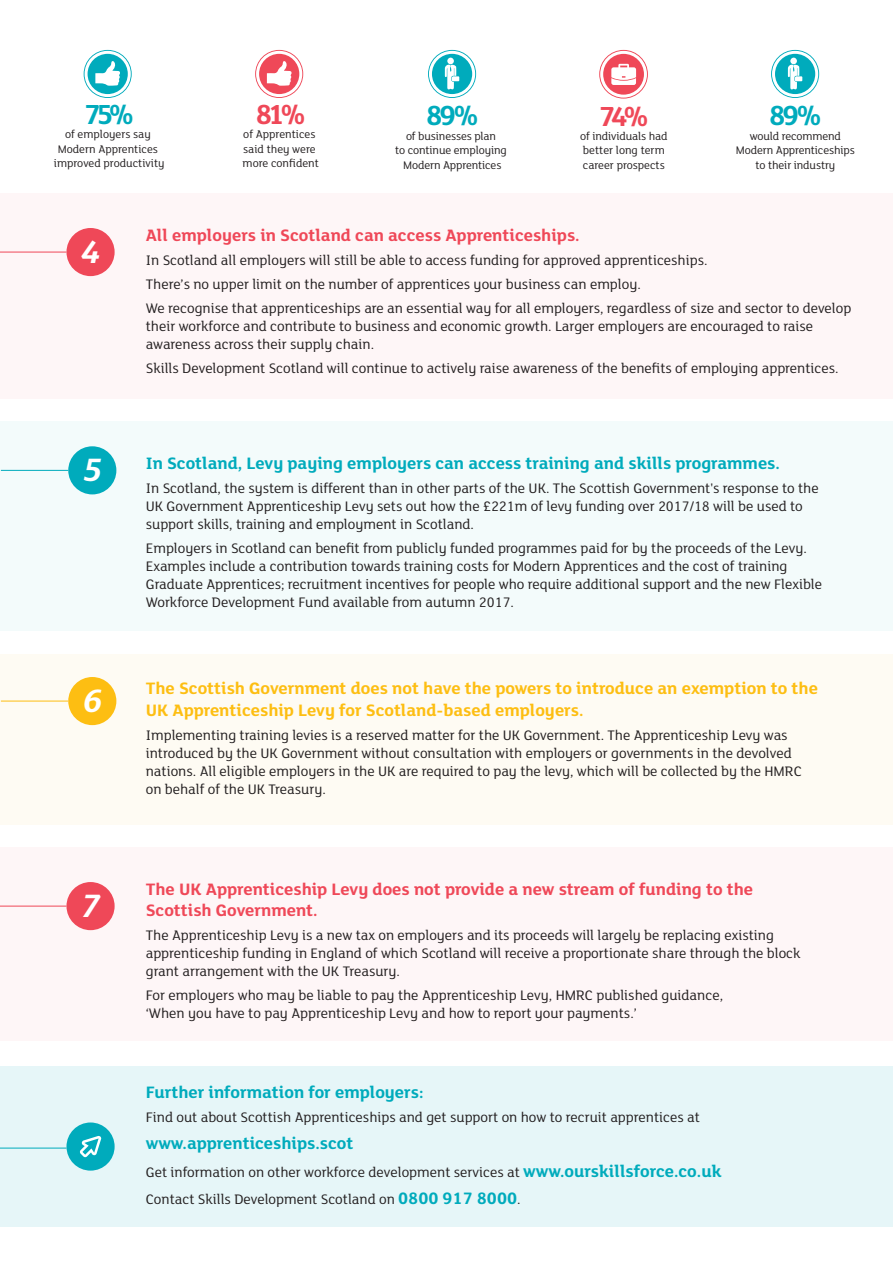
<style>
.page{position:relative;width:893px;height:1263px;background:#fff}
.page>*{position:absolute;margin:0;border:0;box-sizing:border-box;transform-origin:0 0}
.t1{font:italic 700 35.25px "FS Lola";color:#fff}
.t2{font:700 30px "FS Lola";color:#00abbc}
.t3{font:700 30px "FS Lola";color:#ef4858}
.t4{font:700 18px/21.6px "FS Lola";color:#ef4858}
.t5{font:700 18px "FS Lola";color:#00abbc}
.t6{font:700 18px/21.6px "FS Lola";color:#fdbe12}
.t7{font:15px/18px "FS Lola";color:#231f20}
.t8{font:12px/14.4px "FS Lola";letter-spacing:-.01em;color:#231f20;text-align:center}
.s1{font-weight:700;font-size:18px;color:#00abbc}
</style>
<div class="page">
<div style="left:0;top:1066px;width:893px;height:161px;background:#e6f6f8"></div>
<div style="left:1px;top:653px;width:892px;height:171px;background:#fefbf3"></div>
<div style="left:1px;top:421px;width:892px;height:210px;background:#f3fbfb"></div>
<div style="left:1px;top:194px;width:892px;height:205px;background:#fef6f7"></div>
<div style="left:66px;top:228px;width:49px;height:48px;background:#ef4858;border-radius:50%"></div>
<hr style="left:0;top:252px;width:66px;height:1px;background:#ef4858">
<div style="left:68px;top:446px;width:48px;height:48px;background:#00abbc;border-radius:50%"></div>
<hr style="left:1px;top:470px;width:67px;height:1px;background:#00abbc">
<div style="left:68px;top:677px;width:48px;height:48px;background:#fdbe12;border-radius:50%"></div>
<hr style="left:1px;top:701px;width:67px;height:1px;background:#fdbe12">
<div style="left:1px;top:847px;width:892px;height:194px;background:#fef6f7"></div>
<div style="left:66px;top:882px;width:49px;height:48px;background:#ef4858;border-radius:50%"></div>
<hr style="left:0;top:906px;width:66px;height:1px;background:#ef4858">
<svg style="left:84px;top:50px;width:48px;height:48px"></svg>
<div style="left:85px;top:51px;width:46px;height:46px;border:3px solid #fff;border-radius:50%"></div>
<svg style="left:95px;top:61px;width:25px;height:25px"></svg>
<svg style="left:255px;top:50px;width:48px;height:48px"></svg>
<div style="left:256px;top:51px;width:46px;height:46px;border:3px solid #fff;border-radius:50%"></div>
<svg style="left:267px;top:61px;width:25px;height:25px"></svg>
<svg style="left:428px;top:50px;width:48px;height:48px"></svg>
<div style="left:429px;top:51px;width:46px;height:46px;border:3px solid #fff;border-radius:50%"></div>
<svg style="left:445px;top:64px;width:14px;height:25px"></svg>
<div style="left:447px;top:58px;width:7px;height:6px;background:#fff;border-radius:50%"></div>
<svg style="left:599px;top:50px;width:49px;height:49px"></svg>
<div style="left:600px;top:51px;width:47px;height:47px;border:3px solid #fff;border-radius:50%"></div>
<svg style="left:611px;top:64px;width:25px;height:21px"></svg>
<svg style="left:771px;top:50px;width:48px;height:48px"></svg>
<div style="left:772px;top:51px;width:46px;height:46px;border:3px solid #fff;border-radius:50%"></div>
<svg style="left:788px;top:64px;width:14px;height:25px"></svg>
<div style="left:790px;top:58px;width:7px;height:6px;background:#fff;border-radius:50%"></div>
<div style="left:66px;top:1122px;width:49px;height:48px;background:#00abbc;border-radius:50%"></div>
<svg style="left:80px;top:1136px;width:21px;height:21px"></svg>
<hr style="left:0;top:1148px;width:66px;height:1px;background:#00abbc">
<h2 class="t2" style="left:84px;top:93px;width:52px">75%</h2>
<p class="t8" style="left:54px;top:126px;width:112px">of employers say<br>Modern Apprentices improved productivity</p>
<h2 class="t3" style="left:256px;top:93px;width:52px">81%</h2>
<p class="t8" style="left:243px;top:126px;width:78px;text-align:left">of Apprentices said they were more confident</p>
<h2 class="t2" style="left:426px;top:95px;width:55px">89%</h2>
<p class="t8" style="left:395px;top:128px;width:113px">of businesses plan<br>to continue employing<br>Modern Apprentices</p>
<h2 class="t3" style="left:599px;top:95px;width:52px">74%</h2>
<p class="t8" style="left:580px;top:128px;width:89px;text-align:left">of individuals had better long term career prospects</p>
<h2 class="t2" style="left:769px;top:95px;width:55px">89%</h2>
<p class="t8" style="left:736px;top:128px;width:120px">would recommend<br>Modern Apprenticeships to their industry</p>
<h1 class="t1" style="left:81px;top:227px;width:21px">4</h1>
<h1 class="t1" style="left:82px;top:445px;width:21px">5</h1>
<h1 class="t1" style="left:82px;top:676px;width:21px">6</h1>
<h1 class="t1" style="left:81px;top:881px;width:21px">7</h1>
<p class="t4" style="left:146px;top:223px;width:435px">All employers in Scotland can access Apprenticeships.</p>
<p class="t7" style="left:146px;top:247px;width:707px;line-height:24px">In Scotland all employers will still be able to access funding for approved apprenticeships.<br>There’s no upper limit on the number of apprentices your business can employ.<br>We recognise that apprenticeships are an essential way for all employers, regardless of size and sector to develop</p>
<p class="t7" style="left:146px;top:316px;width:669px">their workforce and contribute to business and economic growth. Larger employers are encouraged to raise awareness across their supply chain.</p>
<p class="t7" style="left:146px;top:358px;width:694px">Skills Development Scotland will continue to actively raise awareness of the benefits of employing apprentices.</p>
<p class="t5" style="left:146px;top:451px;width:636px">In Scotland, Levy paying employers can access training and skills programmes.</p>
<p class="t7" style="left:146px;top:479px;width:674px">In Scotland, the system is different than in other parts of the UK. The Scottish Government's response to the<br>UK Government Apprenticeship Levy sets out how the £221m of levy funding over 2017/18 will be used to support skills, training and employment in Scotland.</p>
<p class="t7" style="left:146px;top:539px;width:678px">Employers in Scotland can benefit from publicly funded programmes paid for by the proceeds of the Levy.<br>Examples include a contribution towards training costs for Modern Apprentices and the cost of training Graduate Apprentices; recruitment incentives for people who require additional support and the new Flexible Workforce Development Fund available from autumn 2017.</p>
<p class="t6" style="left:146px;top:676px;width:674px">The Scottish Government does not have the powers to introduce an exemption to the<br>UK Apprenticeship Levy for Scotland-based employers.</p>
<p class="t7" style="left:146px;top:725px;width:657px">Implementing training levies is a reserved matter for the UK Government. The Apprenticeship Levy was introduced by the UK Government without consultation with employers or governments in the devolved nations. All eligible employers in the UK are required to pay the levy, which will be collected by the HMRC on behalf of the UK Treasury.</p>
<p class="t4" style="left:146px;top:877px;width:609px">The UK Apprenticeship Levy does not provide a new stream of funding to the<br>Scottish Government.</p>
<p class="t7" style="left:146px;top:926px;width:656px">The Apprenticeship Levy is a new tax on employers and its proceeds will largely be replacing existing apprenticeship funding in England of which Scotland will receive a proportionate share through the block grant arrangement with the UK Treasury.</p>
<p class="t7" style="left:146px;top:986px;width:579px">For employers who may be liable to pay the Apprenticeship Levy, HMRC published guidance, ‘When you have to pay Apprenticeship Levy and how to report your payments.’</p>
<p class="t5" style="left:146px;top:1079px;width:279px">Further information for employers:</p>
<p class="t7" style="left:146px;top:1107px;width:555px">Find out about Scottish Apprenticeships and get support on how to recruit apprentices at</p>
<p class="t5" style="left:146px;top:1131px;width:209px">www.apprenticeships.scot</p>
<p class="t7" style="left:146px;top:1157px;width:577px;line-height:27.6px">Get information on other workforce development services at <span class="s1">www.ourskillsforce.co.uk<br></span>Contact Skills Development Scotland on <span class="s1">0800 917 8000</span>.</p>
</div>
